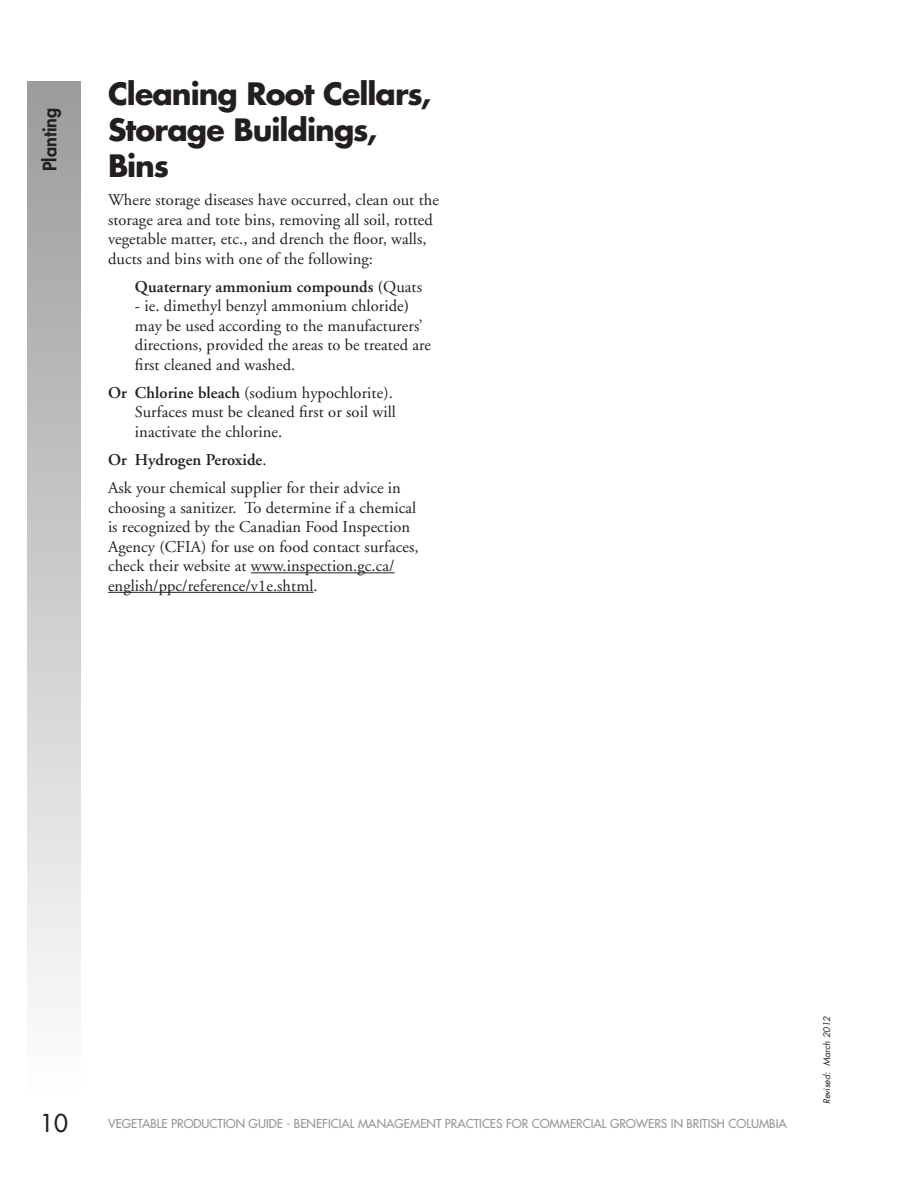
<style>
.page{position:relative;width:918px;height:1188px;background:#fff}
.page>*{position:absolute;margin:0;border:0;box-sizing:border-box;transform-origin:0 0}
.t1{font:700 30px/36px "Futura";letter-spacing:-.035em;color:#231f20}
.t2{font:24px "Futura";color:#231f20}
.t3{font:800 18px "Futura";color:#231f20}
.t4{font:16.5px/19.5px "Adobe Garamond";letter-spacing:.005em;color:#231f20}
.t5{font:600 16.5px "Adobe Garamond";letter-spacing:.005em;color:#231f20}
.t6{font:12px "Futura";color:#939598}
.t7{font:italic 9px "Futura";color:#231f20}
.s1{font-weight:400}
.s2{font-weight:600}
</style>
<div class="page">
<hr style="left:251px;top:572px;width:144px;height:1px;background:#231f20">
<hr style="left:108px;top:592px;width:206px;height:1px;background:#231f20">
<p class="t3" style="left:38px;top:171px;width:65px;rotate:-90deg">Planting</p>
<h1 class="t1" style="left:108px;top:75px;width:325px">Cleaning Root Cellars,<br>Storage Buildings,<br>Bins</h1>
<p class="t4" style="left:108px;top:191px;width:332px">Where storage diseases have occurred, clean out the storage area and tote bins, removing all soil, rotted vegetable matter, etc., and drench the floor, walls, ducts and bins with one of the following:</p>
<p class="t5" style="left:135px;top:278px;width:289px">Quaternary ammonium compounds (<span class="s1">Quats</span></p>
<p class="t4" style="left:135px;top:297px;width:298px">- ie. dimethyl benzyl ammonium chloride<span class="s2">) </span>may be used according to the manufacturers’ directions, provided the areas to be treated are first cleaned and washed.</p>
<p class="t4" style="left:135px;top:383px;width:262px;text-indent:-27px"><span class="s2">Or Chlorine bleach</span> (sodium hypochlorite).<br>Surfaces must be cleaned first or soil will inactivate the chlorine.</p>
<p class="t4" style="left:108px;top:446px;width:294px;line-height:28.2px"><span class="s2">Or Hydrogen Peroxide</span>.<br>Ask your chemical supplier for their advice in</p>
<p class="t4" style="left:108px;top:498px;width:312px">choosing a sanitizer. To determine if a chemical is recognized by the Canadian Food Inspection Agency (CFIA) for use on food contact surfaces, check their website at www.inspection.gc.ca/ english/ppc/reference/v1e.shtml.</p>
<h2 class="t2" style="left:40px;top:1107px;width:29px">10</h2>
<p class="t6" style="left:108px;top:1116px;width:680px">VEGETABLE PRODUCTION GUIDE - BENEFICIAL MANAGEMENT PRACTICES FOR COMMERCIAL GROWERS IN BRITISH COLUMBIA</p>
<p class="t7" style="left:821px;top:1104px;width:90px;rotate:-90deg">Revised: March 2012</p>
</div>
